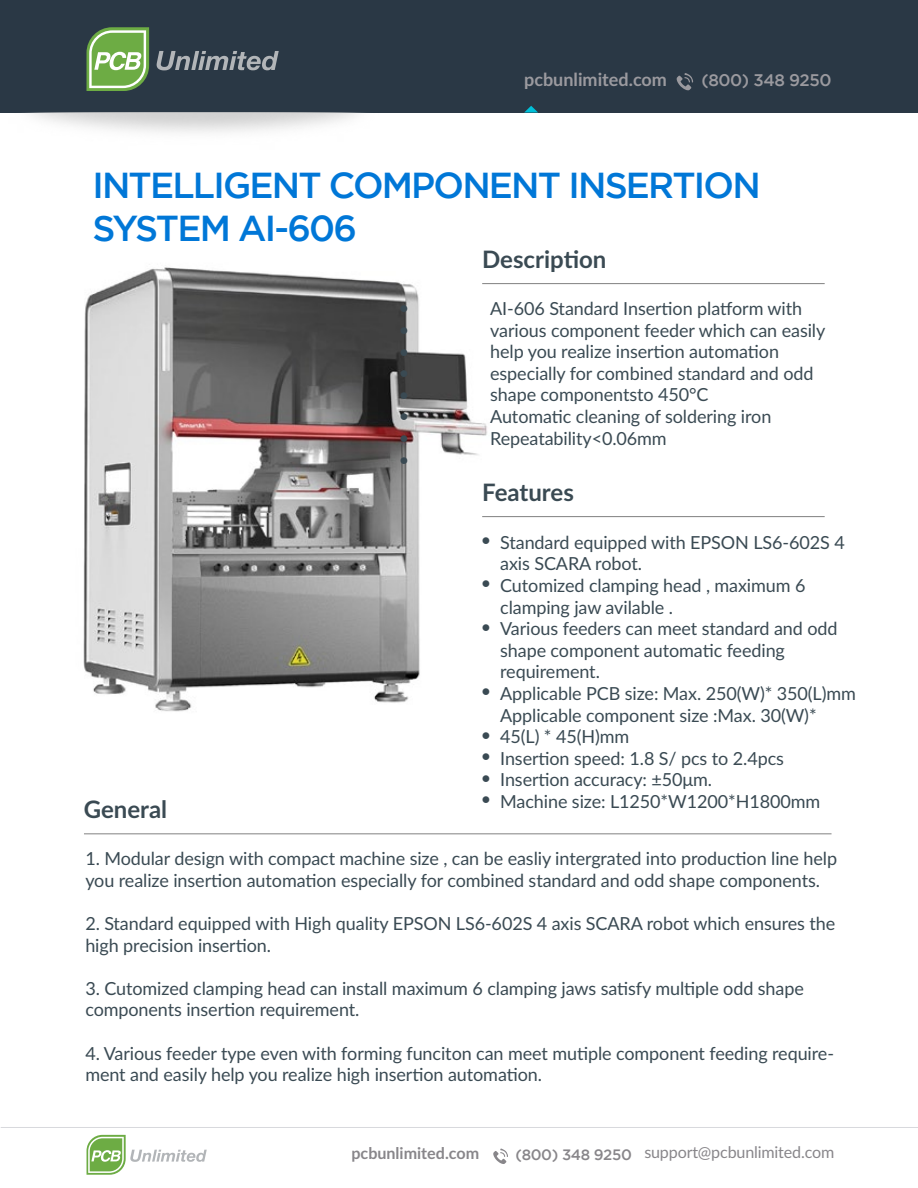
<style>
.page{position:relative;width:918px;height:1188px;background:#fff}
.page>*{position:absolute;margin:0;border:0;box-sizing:border-box;transform-origin:0 0}
.t1{font:500 36px/43.2px "Gotham";letter-spacing:-.05em;color:#0077d7}
.t2{font:700 24px "Lato";color:#3a4a53}
.t3{font:18px/21.6px "Lato";letter-spacing:-.005em;color:#3a4a53}
.t4{font:700 18px "Lato";color:#9b9a9f}
.t5{font:500 16.8px "Gotham";letter-spacing:-.025em;color:#9b9a9f}
.t6{font:16.05px "Lato";letter-spacing:-.01em;color:#88868a}
.t7{font:700 16.05px "Lato";color:#88868a}
</style>
<div class="page">
<img style="left:83px;top:267px;width:413px;height:445px">
<div style="left:0;top:0;width:918px;height:112px;background:#2a3845"></div>
<svg style="left:157px;top:51px;width:122px;height:19px"></svg>
<svg style="left:87px;top:27px;width:62px;height:64px"></svg>
<svg style="left:677px;top:73px;width:16px;height:17px"></svg>
<img style="left:3px;top:112px;width:384px;height:21px">
<svg style="left:525px;top:106px;width:13px;height:6px"></svg>
<hr style="left:482px;top:283px;width:343px;height:1px;background:#818181">
<svg style="left:87px;top:1135px;width:120px;height:40px"></svg>
<hr style="left:1px;top:1127px;width:917px;height:1px;background:#d8d9dd">
<svg style="left:493px;top:1148px;width:15px;height:16px"></svg>
<hr style="left:482px;top:516px;width:343px;height:1px;background:#818181">
<hr style="left:84px;top:833px;width:748px;height:1px;background:#818181">
<p class="t4" style="left:524px;top:66px;width:144px">pcbunlimited.com</p>
<p class="t5" style="left:701px;top:70px;width:132px">(800) 348 9250</p>
<h1 class="t1" style="left:92px;top:163px;width:670px">INTELLIGENT COMPONENT INSERTION<br>SYSTEM AI-606</h1>
<h2 class="t2" style="left:84px;top:791px;width:85px">General</h2>
<p class="t3" style="left:399px;top:296px;width:12px;text-align:justify">• • • • • • • •</p>
<h2 class="t2" style="left:482px;top:242px;width:126px">Description</h2>
<p class="t3" style="left:490px;top:297px;width:337px">AI-606 Standard Insertion platform with various component feeder which can easily help you realize insertion automation especially for combined standard and odd shape componentsto 450°C<br>Automatic cleaning of soldering iron Repeatability&lt;0.06mm</p>
<h2 class="t2" style="left:482px;top:475px;width:93px">Features</h2>
<p class="t3" style="left:481px;top:528px;width:12px">•</p>
<p class="t3" style="left:481px;top:571px;width:12px">•</p>
<p class="t3" style="left:481px;top:614px;width:12px">•</p>
<p class="t3" style="left:481px;top:679px;width:12px">•</p>
<p class="t3" style="left:481px;top:722px;width:12px;text-align:justify">• • • •</p>
<p class="t3" style="left:500px;top:531px;width:357px">Standard equipped with EPSON LS6-602S 4 axis SCARA robot.<br>Cutomized clamping head , maximum 6 clamping jaw avilable .<br>Various feeders can meet standard and odd shape component automatic feeding requirement.<br>Applicable PCB size: Max. 250(W)* 350(L)mm<br>Applicable component size :Max. 30(W)*<br>45(L) * 45(H)mm<br>Insertion speed: 1.8 S/ pcs to 2.4pcs<br>Insertion accuracy: ±50μm.<br>Machine size: L1250*W1200*H1800mm</p>
<p class="t3" style="left:85px;top:847px;width:753px">1. Modular design with compact machine size , can be easliy intergrated into production line help you realize insertion automation especially for combined standard and odd shape components.</p>
<p class="t3" style="left:85px;top:912px;width:751px">2. Standard equipped with High quality EPSON LS6-602S 4 axis SCARA robot which ensures the high precision insertion.</p>
<p class="t3" style="left:85px;top:977px;width:720px">3. Cutomized clamping head can install maximum 6 clamping jaws satisfy multiple odd shape components insertion requirement.</p>
<p class="t3" style="left:85px;top:1041px;width:750px">4. Various feeder type even with forming funciton can meet mutiple component feeding require&shy;ment and easily help you realize high insertion automation.</p>
<p class="t7" style="left:351px;top:1142px;width:129px">pcbunlimited.com</p>
<p class="t6" style="left:515px;top:1141px;width:320px"><sub>(800)</sub> <sub>348</sub> <sub>9250</sub> support@pcbunlimited.com</p>
</div>
